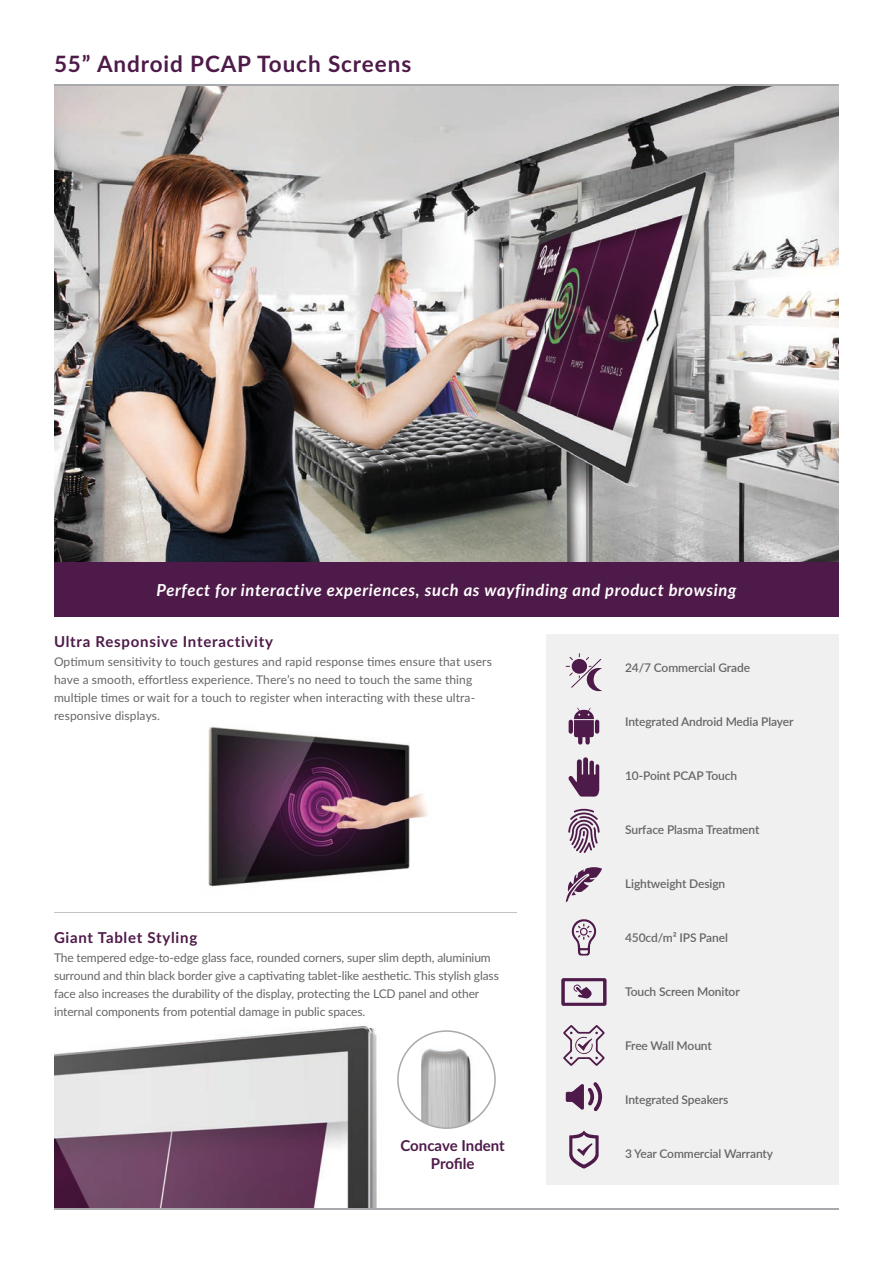
<style>
.page{position:relative;width:893px;height:1263px;background:#fff}
.page>*{position:absolute;margin:0;border:0;box-sizing:border-box;transform-origin:0 0}
.t1{font:700 22.5px "Lato";letter-spacing:.04em;color:#4e1a49}
.t2{font:italic 700 16.5px "Lato";letter-spacing:.04em;color:#fff}
.t3{font:700 15px "Lato";letter-spacing:.05em;color:#4e1a49}
.t4{font:700 15px/18px "Lato";color:#4e1a49;text-align:center}
.t5{font:12px/18px "Lato";letter-spacing:-.01em;color:#656665}
.t6{font:12px/18px "Lato";letter-spacing:.01em;color:#656665}
.t7{font:600 12px "Lato";letter-spacing:-.01em;color:#656665}
</style>
<div class="page">
<img style="left:54px;top:1026px;width:442px;height:182px">
<img style="left:54px;top:85px;width:785px;height:478px">
<hr style="left:54px;top:84px;width:785px;height:1px;background:#a7a9ac">
<hr style="left:54px;top:1208px;width:785px;height:1px;background:#a7a9ac">
<hr style="left:54px;top:912px;width:463px;height:1px;background:#c6c4c3">
<img style="left:208px;top:726px;width:220px;height:161px">
<img style="left:398px;top:1032px;width:97px;height:96px">
<div style="left:397px;top:1030px;width:99px;height:99px;border:2px solid #a7a9ac;border-radius:50%"></div>
<div style="left:54px;top:563px;width:785px;height:54px;background:#4e1a49"></div>
<div style="left:546px;top:634px;width:293px;height:551px;background:#f1f0f0"></div>
<svg style="left:571px;top:659px;width:30px;height:29px"></svg>
<svg style="left:566px;top:666px;width:7px;height:10px"></svg>
<svg style="left:586px;top:666px;width:16px;height:25px"></svg>
<svg style="left:569px;top:1130px;width:30px;height:39px"></svg>
<svg style="left:566px;top:867px;width:36px;height:35px"></svg>
<svg style="left:569px;top:757px;width:30px;height:40px"></svg>
<svg style="left:566px;top:1082px;width:36px;height:29px"></svg>
<svg style="left:568px;top:809px;width:32px;height:44px"></svg>
<svg style="left:563px;top:1025px;width:42px;height:41px"></svg>
<svg style="left:571px;top:919px;width:25px;height:36px"></svg>
<svg style="left:569px;top:708px;width:30px;height:36px"></svg>
<svg style="left:561px;top:978px;width:46px;height:28px"></svg>
<h1 class="t1" style="left:54px;top:47px;width:359px">55” Android PCAP Touch Screens</h1>
<h2 class="t2" style="left:156px;top:578px;width:581px">Perfect for interactive experiences, such as wayfinding and product browsing</h2>
<p class="t3" style="left:54px;top:630px;width:221px">Ultra Responsive Interactivity</p>
<p class="t6" style="left:54px;top:652px;width:439px">Optimum sensitivity to touch gestures and rapid response times ensure that users have a smooth, effortless experience. There’s no need to touch the same thing multiple times or wait for a touch to register when interacting with these ultra&shy;responsive displays.</p>
<p class="t3" style="left:54px;top:927px;width:145px">Giant Tablet Styling</p>
<p class="t5" style="left:54px;top:948px;width:446px">The tempered edge-to-edge glass face, rounded corners, super slim depth, aluminium surround and thin black border give a captivating tablet-like aesthetic. This stylish glass face also increases the durability of the display, protecting the LCD panel and other internal components from potential damage in public spaces.</p>
<p class="t4" style="left:401px;top:1135px;width:106px">Concave Indent<br>Profile</p>
<p class="t7" style="left:625px;top:658px;width:126px">24/7 Commercial Grade</p>
<p class="t7" style="left:625px;top:712px;width:170px">Integrated Android Media Player</p>
<p class="t7" style="left:625px;top:766px;width:113px">10-Point PCAP Touch</p>
<p class="t7" style="left:625px;top:820px;width:136px">Surface Plasma Treatment</p>
<p class="t7" style="left:625px;top:874px;width:102px">Lightweight Design</p>
<p class="t7" style="left:625px;top:928px;width:104px">450cd/m² IPS Panel</p>
<p class="t7" style="left:625px;top:982px;width:116px">Touch Screen Monitor</p>
<p class="t7" style="left:625px;top:1036px;width:88px">Free Wall Mount</p>
<p class="t7" style="left:625px;top:1090px;width:105px">Integrated Speakers</p>
<p class="t7" style="left:625px;top:1144px;width:149px">3 Year Commercial Warranty</p>
</div>
